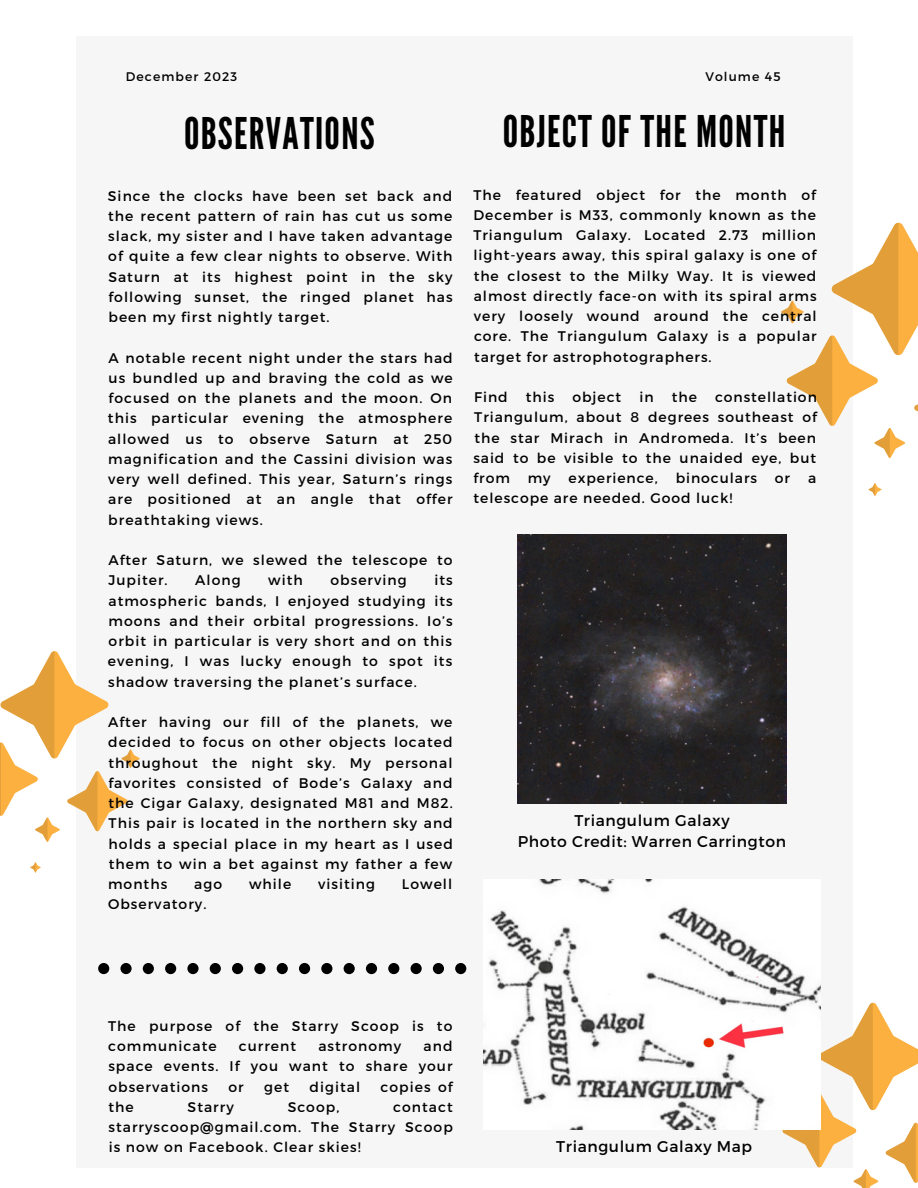
<style>
.page{position:relative;width:918px;height:1188px;background:#fff}
.page>*{position:absolute;margin:0;border:0;box-sizing:border-box;transform-origin:0 0}
.t1{font:43.65px "League Gothic";letter-spacing:.03em;color:#000}
.t2{font:15.6px/21.1px "Montserrat";letter-spacing:.04em;color:#000;text-align:center}
.t3{font:13.95px/20.2px "Montserrat";letter-spacing:.075em;color:#000;text-align:justify}
.t4{font:12.45px "Montserrat";letter-spacing:.09em;color:#000}
</style>
<div class="page">
<div style="left:76px;top:36px;width:777px;height:1131px;background:#f6f6f6"></div>
<svg style="left:868px;top:483px;width:14px;height:13px"></svg>
<svg style="left:781px;top:223px;width:137px;height:235px"></svg>
<svg style="left:782px;top:1003px;width:136px;height:185px"></svg>
<svg style="left:30px;top:862px;width:11px;height:11px"></svg>
<svg style="left:0;top:651px;width:140px;height:191px"></svg>
<svg style="left:98px;top:963px;width:369px;height:11px"></svg>
<img style="left:484px;top:879px;width:336px;height:250px">
<img style="left:518px;top:534px;width:269px;height:269px">
<p class="t4" style="left:126px;top:69px;width:113px">December 2023</p>
<p class="t4" style="left:705px;top:69px;width:77px">Volume 45</p>
<h1 class="t1" style="left:184px;top:107px;width:192px">OBSERVATIONS</h1>
<p class="t3" style="left:108px;top:186px;width:346px">Since the clocks have been set back and the recent pattern of rain has cut us some slack, my sister and I have taken advantage of quite a few clear nights to observe. With Saturn at its highest point in the sky following sunset, the ringed planet has been my first nightly target.</p>
<p class="t3" style="left:108px;top:348px;width:346px">A notable recent night under the stars had us bundled up and braving the cold as we focused on the planets and the moon. On this particular evening the atmosphere allowed us to observe Saturn at 250 magnification and the Cassini division was very well defined. This year, Saturn’s rings are positioned at an angle that offer breathtaking views.</p>
<p class="t3" style="left:108px;top:550px;width:346px">After Saturn, we slewed the telescope to<br>Jupiter.</p>
<p class="t3" style="left:108px;top:570px;width:346px;text-indent:326px">its atmospheric bands, I enjoyed studying its moons and their orbital progressions. Io’s orbit in particular is very short and on this evening, I was lucky enough to spot its shadow traversing the planet’s surface.</p>
<p class="t3" style="left:108px;top:712px;width:346px">After having our fill of the planets, we decided to focus on other objects located throughout the night sky. My personal favorites consisted of Bode’s Galaxy and the Cigar Galaxy, designated M81 and M82.<br>This pair is located in the northern sky and holds a special place in my heart as I used them to win a bet against my father a few months</p>
<p class="t3" style="left:195px;top:570px;width:47px">Along</p>
<p class="t3" style="left:268px;top:570px;width:36px">with</p>
<p class="t3" style="left:330px;top:570px;width:78px">observing</p>
<p class="t3" style="left:194px;top:874px;width:29px">ago</p>
<p class="t3" style="left:249px;top:874px;width:44px">while</p>
<p class="t3" style="left:318px;top:874px;width:58px">visiting</p>
<p class="t3" style="left:402px;top:874px;width:52px">Lowell</p>
<p class="t3" style="left:108px;top:894px;width:100px">Observatory.</p>
<h1 class="t1" style="left:503px;top:105px;width:284px">OBJECT OF THE MONTH</h1>
<p class="t3" style="left:473px;top:185px;width:345px">The featured object for the month of December is M33, commonly known as the Triangulum Galaxy. Located 2.73 million light-years away, this spiral galaxy is one of the closest to the Milky Way. It is viewed almost directly face-on with its spiral arms very loosely wound around the central core. The Triangulum Galaxy is a popular target for astrophotographers.</p>
<p class="t3" style="left:474px;top:387px;width:35px">Find</p>
<p class="t3" style="left:526px;top:387px;width:30px">this</p>
<p class="t3" style="left:573px;top:387px;width:50px">object</p>
<p class="t3" style="left:639px;top:387px;width:16px">in</p>
<p class="t3" style="left:672px;top:387px;width:27px">the</p>
<p class="t3" style="left:473px;top:387px;width:345px;text-indent:242px">constellation Triangulum, about 8 degrees southeast of the star Mirach in Andromeda. It’s been said to be visible to the unaided eye, but from</p>
<p class="t3" style="left:528px;top:468px;width:24px">my</p>
<p class="t3" style="left:569px;top:468px;width:91px">experience,</p>
<p class="t3" style="left:676px;top:468px;width:83px">binoculars</p>
<p class="t3" style="left:775px;top:468px;width:17px">or</p>
<p class="t3" style="left:808px;top:468px;width:10px">a</p>
<p class="t3" style="left:474px;top:488px;width:260px">telescope are needed. Good luck!</p>
<p class="t2" style="left:518px;top:810px;width:270px">Triangulum Galaxy<br>Photo Credit: Warren Carrington</p>
<p class="t3" style="left:108px;top:1016px;width:346px">The purpose of the Starry Scoop is to communicate</p>
<p class="t3" style="left:108px;top:1036px;width:346px;text-indent:315px">and space events. If you want to share your observations</p>
<p class="t3" style="left:239px;top:1036px;width:59px">current</p>
<p class="t3" style="left:318px;top:1036px;width:84px">astronomy</p>
<p class="t3" style="left:228px;top:1077px;width:17px">or</p>
<p class="t3" style="left:264px;top:1077px;width:26px">get</p>
<p class="t3" style="left:310px;top:1077px;width:52px">digital</p>
<p class="t3" style="left:381px;top:1077px;width:74px">copies of</p>
<p class="t3" style="left:108px;top:1097px;width:27px">the</p>
<p class="t3" style="left:188px;top:1097px;width:48px">Starry</p>
<p class="t3" style="left:288px;top:1097px;width:53px">Scoop,</p>
<p class="t3" style="left:109px;top:1097px;width:346px;text-indent:285px">contact starryscoop@gmail.com. The Starry Scoop is now on Facebook. Clear skies!</p>
<p class="t2" style="left:556px;top:1136px;width:197px">Triangulum Galaxy Map</p>
</div>
